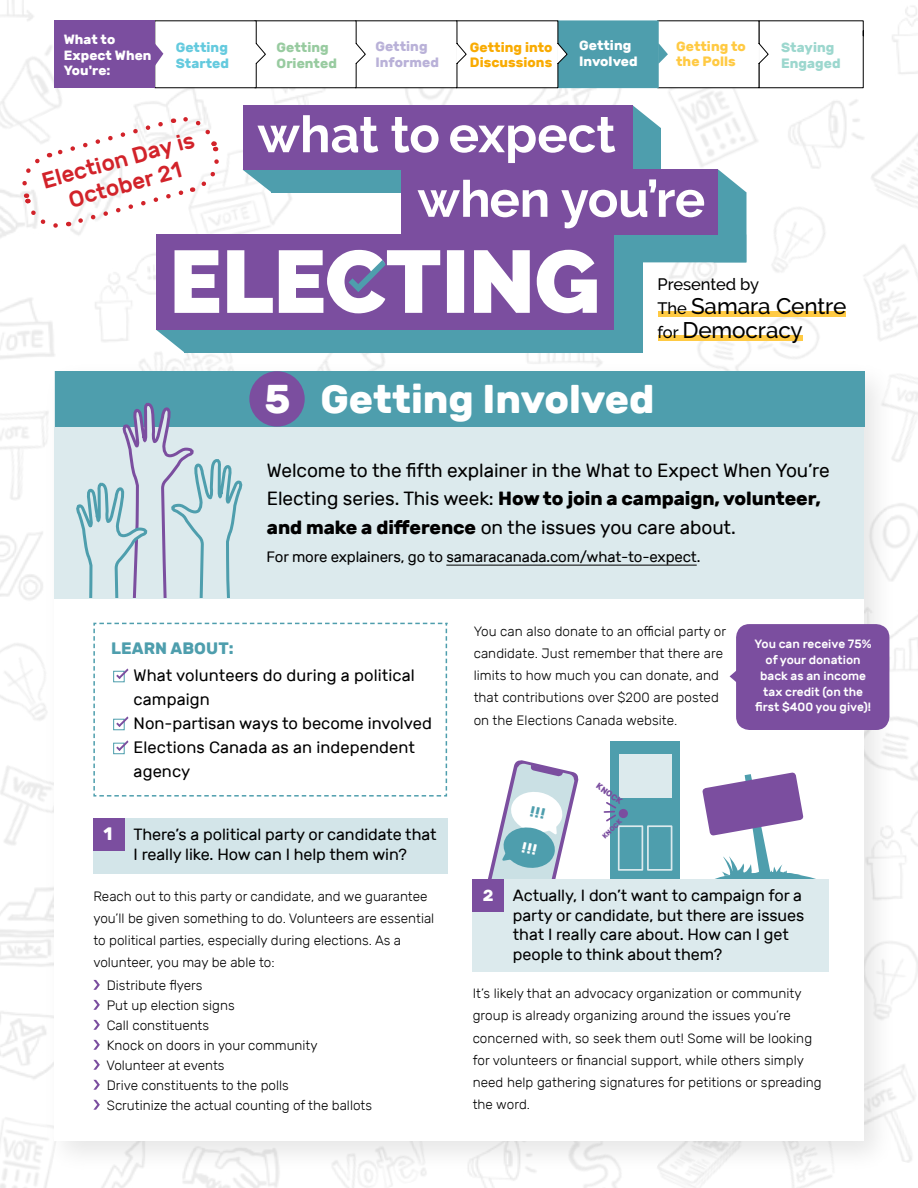
<style>
.page{position:relative;width:918px;height:1188px;background:#fff}
.page>*{position:absolute;margin:0;border:0;box-sizing:border-box;transform-origin:0 0}
.t1{font:700 40.05px "Rubik";color:#fff}
.t2{font:500 22.5px/24px "Raleway";letter-spacing:-.005em;color:#000}
.t3{font:500 22.5px/25.7px "Rubik";color:#d2232a;text-align:center}
.t4{font:19.05px/28.5px "Rubik";letter-spacing:-.005em;color:#000}
.t5{font:16.5px/24px "Rubik";letter-spacing:.005em;color:#000}
.t6{font:700 16.5px "Rubik";letter-spacing:.005em;color:#4e9ead}
.t7{font:500 16.5px "Raleway";letter-spacing:-.005em;color:#000}
.t8{font:16.2px/19.5px "Rubik";letter-spacing:-.005em;color:#000;text-align:center}
.t9{font:15px "Rubik";letter-spacing:-.01em;color:#000}
.t10{font:300 13.5px/22.2px "Rubik";color:#000}
.t11{font:700 13.5px/15.8px "Rubik";letter-spacing:.005em;color:#f9ab02}
.t12{font:700 13.5px/15.8px "Rubik";letter-spacing:.005em;color:#ffca43}
.t13{font:700 13.5px/15.8px "Rubik";letter-spacing:.005em;color:#fff}
.t14{font:700 13.5px/15.8px "Rubik";letter-spacing:.005em;color:#98cba0}
.t15{font:700 13.5px/15.8px "Rubik";letter-spacing:.005em;color:#b9b1d8}
.t16{font:700 13.5px/15.8px "Rubik";letter-spacing:.005em;color:#9cd7ce}
.t17{font:700 13.5px/15.8px "Rubik";letter-spacing:.005em;color:#64cade}
.t18{font:700 13.35px/15.8px "Rubik";letter-spacing:.005em;color:#fff}
.t19{font:500 12px/15.8px "Rubik";color:#fff;text-align:center}
.t20{font:700 8.55px "Rubik";color:#7b4e9f}
.t21{font:700 6.9px "Rubik";color:#7b4e9f}
.s1{font-size:16.5px}
.s2{font-weight:700}
.s3{font-weight:700;font-size:18px;color:#fff}
.s4{font-weight:700;color:#fff}
</style>
<div class="page">
<img style="left:0;top:1011px;width:42px;height:68px">
<img style="left:0;top:45px;width:62px;height:83px">
<img style="left:514px;top:352px;width:94px;height:7px">
<img style="left:273px;top:352px;width:169px;height:7px">
<img style="left:154px;top:352px;width:94px;height:7px">
<img style="left:196px;top:150px;width:114px;height:84px">
<img style="left:686px;top:316px;width:150px;height:43px">
<img style="left:836px;top:244px;width:82px;height:97px">
<img style="left:660px;top:262px;width:64px;height:20px">
<img style="left:772px;top:207px;width:70px;height:90px">
<div style="left:42px;top:359px;width:855px;height:815px;background:#000;opacity:.1"></div>
<div style="left:54px;top:371px;width:810px;height:770px;background:#fff"></div>
<div style="left:54px;top:371px;width:810px;height:227px;background:#dceaed"></div>
<div style="left:55px;top:371px;width:810px;height:56px;background:#4e9ead"></div>
<hr style="left:446px;top:565px;width:251px;height:1px;background:#000">
<div style="left:93px;top:818px;width:355px;height:56px;background:#d3e5e9"></div>
<div style="left:93px;top:818px;width:32px;height:32px;background:#7b4e9f"></div>
<svg style="left:93px;top:980px;width:7px;height:10px"></svg>
<svg style="left:93px;top:1000px;width:7px;height:10px"></svg>
<svg style="left:93px;top:1020px;width:7px;height:10px"></svg>
<svg style="left:93px;top:1040px;width:7px;height:10px"></svg>
<svg style="left:93px;top:1060px;width:7px;height:10px"></svg>
<svg style="left:93px;top:1080px;width:7px;height:10px"></svg>
<svg style="left:93px;top:1100px;width:7px;height:10px"></svg>
<svg style="left:93px;top:623px;width:354px;height:174px"></svg>
<div style="left:658px;top:335px;width:145px;height:6px;background:#ffca43"></div>
<div style="left:613px;top:235px;width:133px;height:27px;background:#4e9ead"></div>
<div style="left:714px;top:192px;width:33px;height:70px;background:#4e9ead"></div>
<div style="left:271px;top:128px;width:390px;height:64px;background:#4e9ead"></div>
<div style="left:184px;top:261px;width:459px;height:91px;background:#4e9ead"></div>
<div style="left:243px;top:105px;width:389px;height:65px;background:#7b4e9f"></div>
<div style="left:156px;top:234px;width:458px;height:96px;background:#7b4e9f"></div>
<div style="left:401px;top:169px;width:317px;height:66px;background:#7b4e9f"></div>
<svg style="left:156px;top:250px;width:63px;height:102px"></svg>
<svg style="left:227px;top:250px;width:46px;height:63px"></svg>
<div style="left:447px;top:250px;width:17px;height:63px;background:#fff"></div>
<svg style="left:474px;top:250px;width:56px;height:63px"></svg>
<svg style="left:537px;top:250px;width:60px;height:63px"></svg>
<svg style="left:243px;top:115px;width:135px;height:77px"></svg>
<svg style="left:392px;top:117px;width:47px;height:36px"></svg>
<svg style="left:450px;top:105px;width:211px;height:58px"></svg>
<svg style="left:418px;top:180px;width:129px;height:37px"></svg>
<svg style="left:561px;top:169px;width:186px;height:59px"></svg>
<svg style="left:279px;top:250px;width:161px;height:63px"></svg>
<div style="left:658px;top:311px;width:188px;height:5px;background:#ffca43"></div>
<svg style="left:21px;top:116px;width:199px;height:113px"></svg>
<div style="left:249px;top:371px;width:56px;height:56px;background:#7b4e9f;border-radius:50%"></div>
<div style="left:54px;top:20px;width:101px;height:68px;background:#7b4e9f"></div>
<svg style="left:154px;top:20px;width:710px;height:69px"></svg>
<div style="left:736px;top:624px;width:153px;height:106px;background:#7b4e9f;border-radius:13px"></div>
<svg style="left:730px;top:669px;width:7px;height:13px"></svg>
<svg style="left:702px;top:772px;width:114px;height:107px"></svg>
<div style="left:610px;top:741px;width:70px;height:139px;background:#4e9ead"></div>
<div style="left:619px;top:809px;width:9px;height:9px;background:#7b4e9f;border-radius:50%"></div>
<div style="left:619px;top:754px;width:53px;height:43px;background:#dceaed"></div>
<div style="left:647px;top:825px;width:25px;height:46px;border:2px solid #dceaed"></div>
<div style="left:618px;top:825px;width:25px;height:46px;border:2px solid #dceaed"></div>
<svg style="left:604px;top:802px;width:12px;height:20px"></svg>
<div style="left:473px;top:879px;width:356px;height:92px;background:#dceaed"></div>
<div style="left:473px;top:879px;width:31px;height:32px;background:#7b4e9f"></div>
<svg style="left:76px;top:403px;width:167px;height:195px"></svg>
<svg style="left:488px;top:760px;width:91px;height:119px"></svg>
<p class="t18" style="left:64px;top:31px;width:89px">What to<br>Expect When<br>You're:</p>
<p class="t15" style="left:375px;top:39px;width:65px">Getting<br>Informed</p>
<p class="t14" style="left:277px;top:40px;width:62px">Getting<br>Oriented</p>
<p class="t11" style="left:470px;top:39px;width:84px">Getting into<br>Discussions</p>
<p class="t17" style="left:176px;top:40px;width:55px">Getting<br>Started</p>
<h2 class="t3" style="left:39px;top:170px;width:159px;rotate:-16deg">Election Day is<br>October 21</h2>
<p class="t13" style="left:579px;top:38px;width:60px">Getting<br>Involved</p>
<p class="t12" style="left:676px;top:38px;width:71px">Getting to the Polls</p>
<p class="t16" style="left:781px;top:39px;width:61px">Staying<br>Engaged</p>
<p class="t7" style="left:658px;top:275px;width:103px">Presented by</p>
<h2 class="t2" style="left:658px;top:294px;width:190px"><span class="s1">The</span> Samara Centre <span class="s1">for</span> Democracy</h2>
<h1 class="t1" style="left:264px;top:375px;width:392px">5 Getting Involved</h1>
<h3 class="t4" style="left:267px;top:456px;width:564px">Welcome to the fifth explainer in the What to Expect When You’re<br>Electing series. This week: <span class="s2">How to join a campaign, volunteer, and make a difference</span> on the issues you care about.</h3>
<p class="t9" style="left:267px;top:549px;width:435px">For more explainers, go to samaracanada.com/what-to-expect.</p>
<p class="t10" style="left:474px;top:620px;width:254px">You can also donate to an official party or candidate. Just remember that there are limits to how much you can donate, and that contributions over $200 are posted on the Elections Canada website.</p>
<p class="t19" style="left:755px;top:636px;width:119px">You can receive 75% of your donation back as an income tax credit (on the first $400 you give)!</p>
<p class="t6" style="left:111px;top:639px;width:124px">LEARN ABOUT:</p>
<p class="t5" style="left:134px;top:664px;width:300px">What volunteers do during a political campaign<br>Non-partisan ways to become involved<br>Elections Canada as an independent agency</p>
<p class="t20" style="left:600px;top:781px;width:31px;rotate:35deg">KNOCK</p>
<p class="t21" style="left:601px;top:834px;width:26px;rotate:-44deg">KNOCK</p>
<p class="t8" style="left:104px;top:825px;width:335px"><span class="s3">1</span> There’s a political party or candidate that<br>I really like. How can I help them win?</p>
<p class="t10" style="left:93px;top:885px;width:336px">Reach out to this party or candidate, and we guarantee</p>
<p class="t10" style="left:93px;top:907px;width:342px">you’ll be given something to do. Volunteers are essential</p>
<p class="t10" style="left:93px;top:929px;width:309px">to political parties, especially during elections. As a</p>
<p class="t10" style="left:93px;top:952px;width:183px">volunteer, you may be able to:</p>
<p class="t10" style="left:107px;top:974px;width:97px">Distribute flyers</p>
<p class="t10" style="left:106px;top:995px;width:267px;line-height:20px">Put up election signs<br>Call constituents<br>Knock on doors in your community<br>Volunteer at events<br>Drive constituents to the polls<br>Scrutinize the actual counting of the ballots</p>
<p class="t10" style="left:473px;top:983px;width:351px">It’s likely that an advocacy organization or community group is already organizing around the issues you’re concerned with, so seek them out! Some will be looking for volunteers or financial support, while others simply need help gathering signatures for petitions or spreading the word.</p>
<p class="t8" style="left:513px;top:886px;width:293px;text-align:left;text-indent:-30px"><span class="s4">2</span> Actually, I don’t want to campaign for a party or candidate, but there are issues that I really care about. How can I get people to think about them?</p>
</div>
